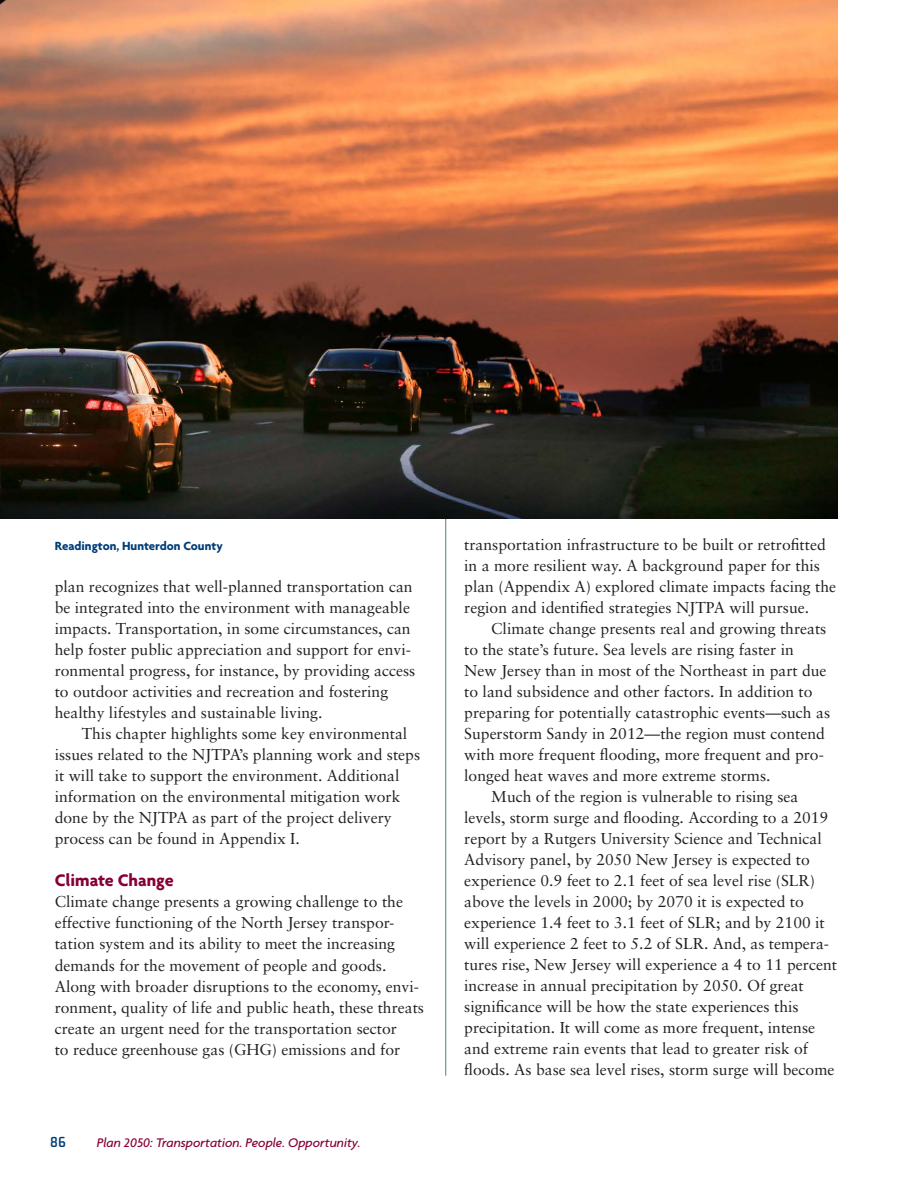
<style>
.page{position:relative;width:918px;height:1189px;background:#fff}
.page>*{position:absolute;margin:0;border:0;box-sizing:border-box;transform-origin:0 0}
.t1{font:700 18px "Agenda";color:#860037}
.t2{font:15.75px/21px "Sabon";color:#231f20}
.t3{font:700 15px "Cholla Slab";color:#003d78}
.t4{font:italic 500 13.5px "Agenda";color:#860037}
.t5{font:700 12.75px "Agenda";color:#003d78}
</style>
<div class="page">
<hr style="left:445px;top:98px;width:1px;height:977px;background:#547d71">
<img style="left:0;top:0;width:838px;height:518px">
<p class="t5" style="left:55px;top:538px;width:170px">Readington, Hunterdon County</p>
<p class="t2" style="left:55px;top:576px;width:362px">plan recognizes that well-planned transportation can be integrated into the environment with manageable impacts. Transportation, in some circumstances, can help foster public appreciation and support for envi&shy;ronmental progress, for instance, by providing access to outdoor activities and recreation and fostering healthy lifestyles and sustainable living.</p>
<p class="t2" style="left:55px;top:723px;width:367px;text-indent:27px">This chapter highlights some key environmental issues related to the NJTPA’s planning work and steps it will take to support the environment. Additional information on the environmental mitigation work done by the NJTPA as part of the project delivery process can be found in Appendix I.</p>
<p class="t1" style="left:55px;top:869px;width:121px">Climate Change</p>
<p class="t2" style="left:55px;top:891px;width:371px">Climate change presents a growing challenge to the effective functioning of the North Jersey transpor&shy;tation system and its ability to meet the increasing demands for the movement of people and goods.<br>Along with broader disruptions to the economy, envi&shy;ronment, quality of life and public heath, these threats create an urgent need for the transportation sector<br>to reduce greenhouse gas (GHG) emissions and for</p>
<p class="t3" style="left:50px;top:1133px;width:17px">86</p>
<p class="t4" style="left:97px;top:1134px;width:265px">Plan 2050: Transportation. People. Opportunity.</p>
<p class="t2" style="left:464px;top:534px;width:373px">transportation infrastructure to be built or retrofitted in a more resilient way. A background paper for this plan (Appendix A) explored climate impacts facing the region and identified strategies NJTPA will pursue.</p>
<p class="t2" style="left:491px;top:618px;width:337px">Climate change presents real and growing threats</p>
<p class="t2" style="left:464px;top:639px;width:331px">to the state’s future. Sea levels are rising faster in</p>
<p class="t2" style="left:464px;top:660px;width:364px">New Jersey than in most of the Northeast in part due</p>
<p class="t2" style="left:464px;top:681px;width:350px">to land subsidence and other factors. In addition to</p>
<p class="t2" style="left:464px;top:702px;width:367px">preparing for potentially catastrophic events—such as</p>
<p class="t2" style="left:464px;top:723px;width:362px">Superstorm Sandy in 2012—the region must contend</p>
<p class="t2" style="left:464px;top:743px;width:361px">with more frequent flooding, more frequent and pro-</p>
<p class="t2" style="left:464px;top:764px;width:308px">longed heat waves and more extreme storms.</p>
<p class="t2" style="left:491px;top:785px;width:309px">Much of the region is vulnerable to rising sea</p>
<p class="t2" style="left:464px;top:806px;width:366px">levels, storm surge and flooding. According to a 2019</p>
<p class="t2" style="left:464px;top:827px;width:359px">report by a Rutgers University Science and Technical</p>
<p class="t2" style="left:464px;top:848px;width:347px">Advisory panel, by 2050 New Jersey is expected to</p>
<p class="t2" style="left:464px;top:869px;width:352px">experience 0.9 feet to 2.1 feet of sea level rise (SLR)</p>
<p class="t2" style="left:464px;top:890px;width:341px">above the levels in 2000; by 2070 it is expected to</p>
<p class="t2" style="left:464px;top:911px;width:362px">experience 1.4 feet to 3.1 feet of SLR; and by 2100 it</p>
<p class="t2" style="left:464px;top:932px;width:366px">will experience 2 feet to 5.2 of SLR. And, as tempera-</p>
<p class="t2" style="left:464px;top:953px;width:374px">tures rise, New Jersey will experience a 4 to 11 percent</p>
<p class="t2" style="left:464px;top:974px;width:341px">increase in annual precipitation by 2050. Of great</p>
<p class="t2" style="left:464px;top:995px;width:336px">significance will be how the state experiences this</p>
<p class="t2" style="left:464px;top:1016px;width:352px">precipitation. It will come as more frequent, intense</p>
<p class="t2" style="left:464px;top:1037px;width:345px">and extreme rain events that lead to greater risk of</p>
<p class="t2" style="left:464px;top:1058px;width:372px">floods. As base sea level rises, storm surge will become</p>
</div>
